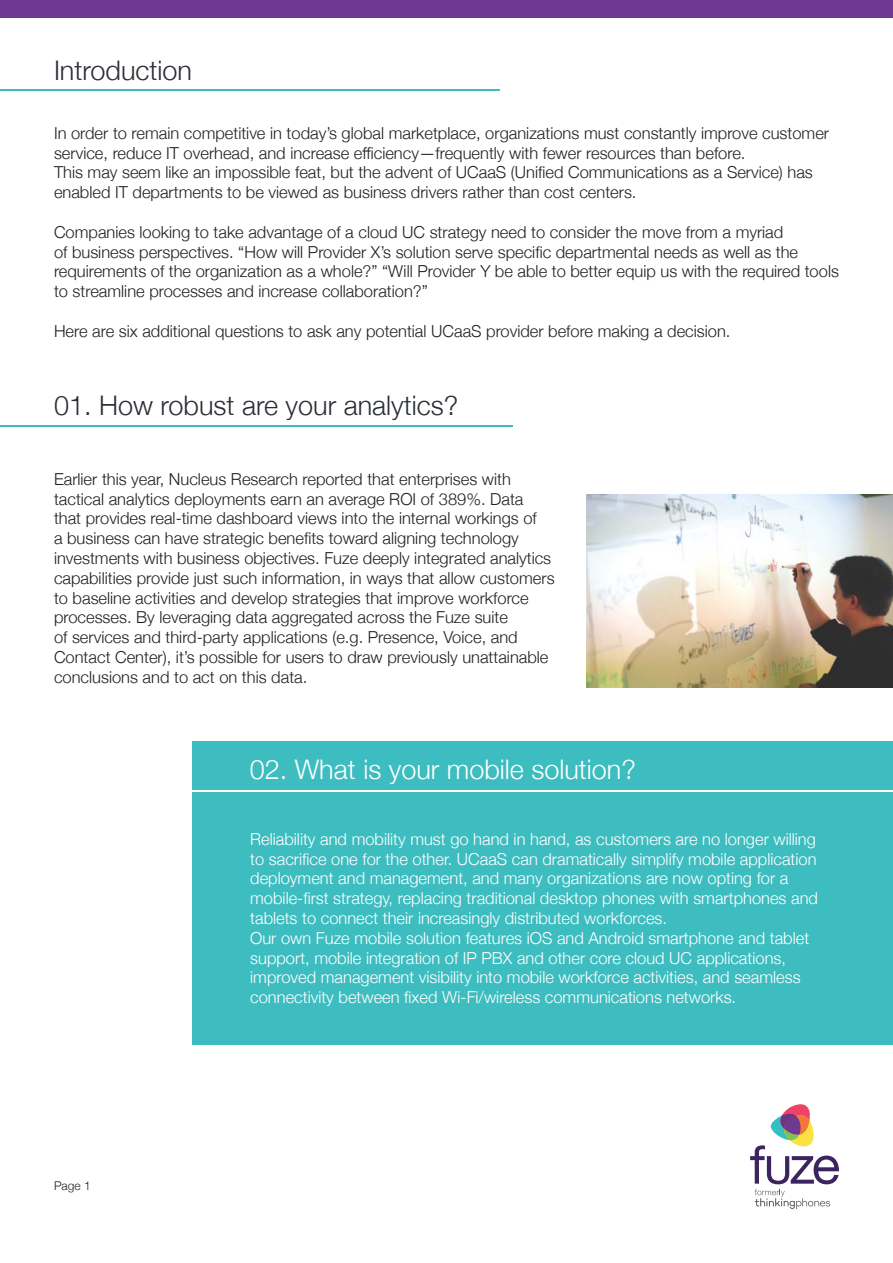
<style>
.page{position:relative;width:893px;height:1263px;background:#fff}
.page>*{position:absolute;margin:0;border:0;box-sizing:border-box;transform-origin:0 0}
.t1{font:300 27px "Helvetica Neue";color:#2a2e33}
.t2{font:300 27px "Helvetica Neue";color:#fff}
.t3{font:300 16.5px/19.8px "Helvetica Neue";color:#231f20}
.t4{font:300 16.5px/19.8px "Helvetica Neue";color:#fff}
.t5{font:300 12px "Helvetica Neue";color:#231f20}
</style>
<div class="page">
<div style="left:0;top:0;width:893px;height:18px;background:#6e3a91"></div>
<svg style="left:750px;top:1104px;width:89px;height:105px"></svg>
<div style="left:193px;top:741px;width:700px;height:304px;background:#3dbdc0"></div>
<hr style="left:0;top:425px;width:513px;height:2px;background:#3dbdc0">
<hr style="left:0;top:89px;width:499px;height:2px;background:#3dbdc0">
<img style="left:586px;top:495px;width:307px;height:193px">
<hr style="left:378px;top:790px;width:515px;height:2px;background:#fff">
<hr style="left:91px;top:790px;width:515px;height:2px;background:#fff">
<h1 class="t1" style="left:54px;top:54px;width:140px">Introduction</h1>
<p class="t3" style="left:54px;top:123px;width:777px">In order to remain competitive in today’s global marketplace, organizations must constantly improve customer service, reduce IT overhead, and increase efficiency—frequently with fewer resources than before.<br>This may seem like an impossible feat, but the advent of UCaaS (Unified Communications as a Service) has enabled IT departments to be viewed as business drivers rather than cost centers.</p>
<p class="t3" style="left:54px;top:222px;width:786px">Companies looking to take advantage of a cloud UC strategy need to consider the move from a myriad<br>of business perspectives. “How will Provider X’s solution serve specific departmental needs as well as the requirements of the organization as a whole?” “Will Provider Y be able to better equip us with the required tools to streamline processes and increase collaboration?”</p>
<p class="t3" style="left:54px;top:321px;width:678px">Here are six additional questions to ask any potential UCaaS provider before making a decision.</p>
<h1 class="t1" style="left:54px;top:389px;width:406px">01. How robust are your analytics?</h1>
<p class="t3" style="left:54px;top:469px;width:502px">Earlier this year, Nucleus Research reported that enterprises with tactical analytics deployments earn an average ROI of 389%. Data that provides real-time dashboard views into the internal workings of<br>a business can have strategic benefits toward aligning technology investments with business objectives. Fuze deeply integrated analytics capabilities provide just such information, in ways that allow customers to baseline activities and develop strategies that improve workforce processes. By leveraging data aggregated across the Fuze suite<br>of services and third-party applications (e.g. Presence, Voice, and Contact Center), it’s possible for users to draw previously unattainable conclusions and to act on this data.</p>
<h1 class="t2" style="left:250px;top:753px;width:388px">02. What is your mobile solution?</h1>
<p class="t5" style="left:54px;top:1178px;width:38px">Page 1</p>
<p class="t4" style="left:250px;top:829px;width:569px">Reliability and mobility must go hand in hand, as customers are no longer willing to sacrifice one for the other. UCaaS can dramatically simplify mobile application deployment and management, and many organizations are now opting for a mobile-first strategy, replacing traditional desktop phones with smartphones and tablets to connect their increasingly distributed workforces.<br>Our own Fuze mobile solution features iOS and Android smartphone and tablet support, mobile integration of IP PBX and other core cloud UC applications, improved management visibility into mobile workforce activities, and seamless connectivity between fixed Wi-Fi/wireless communications networks.</p>
</div>
